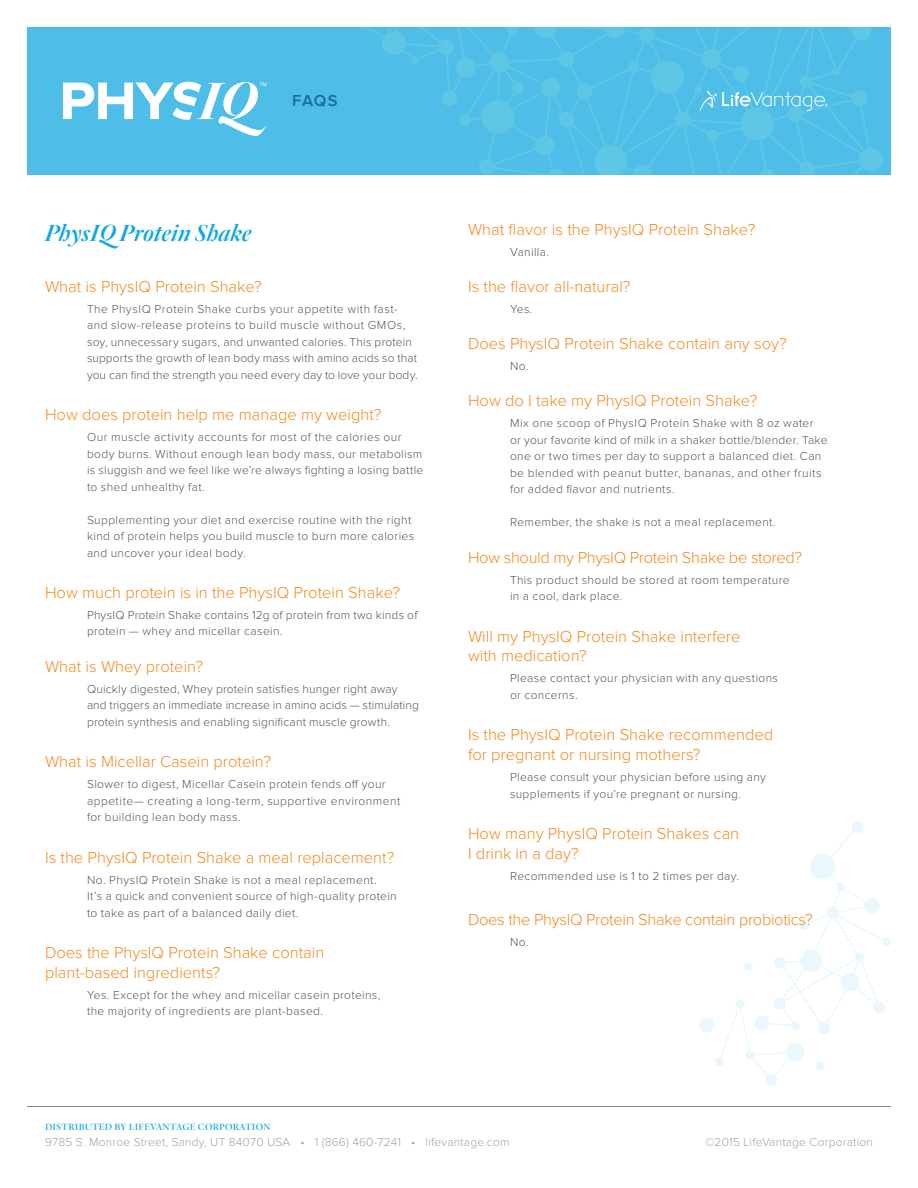
<style>
.page{position:relative;width:918px;height:1188px;background:#fff}
.page>*{position:absolute;margin:0;border:0;box-sizing:border-box;transform-origin:0 0}
.Section_Title{font:italic 600 24px "Quarto";letter-spacing:.015em;color:#14a8e0}
.QUESTION{font:300 16.5px/19.8px "Proxima Nova";color:#f28a20}
.QUESTION-2{font:300 16.5px "Proxima Nova";letter-spacing:-.02em;color:#f28a20}
.t1{font:600 16.5px "Proxima Nova";color:#196ba6}
.Answer_Body{font:300 12px/16.5px "Proxima Nova";letter-spacing:.03em;color:#535659}
.t2{font:300 12px "Proxima Nova";letter-spacing:.015em;color:#9da2a9}
.t3{font:500 9.45px "Quarto";letter-spacing:.02em;color:#14a8e0}
</style>
<div class="page">
<div style="left:27px;top:27px;width:864px;height:148px;background:#4ebde7"></div>
<hr style="left:27px;top:1106px;width:864px;height:1px;background:#535659">
<svg style="left:699px;top:821px;width:192px;height:265px"></svg>
<svg style="left:63px;top:82px;width:203px;height:54px"></svg>
<svg style="left:366px;top:27px;width:517px;height:148px"></svg>
<h2 class="t1" style="left:292px;top:93px;width:47px">FAQS</h2>
<p class="Section_Title" style="left:45px;top:217px;width:208px">PhysIQ Protein Shake</p>
<p class="QUESTION" style="left:45px;top:277px;width:218px">What is PhysIQ Protein Shake?</p>
<p class="Answer_Body" style="left:87px;top:301px;width:332px">The PhysIQ Protein Shake curbs your appetite with fast&shy;and slow-release proteins to build muscle without GMOs, soy, unnecessary sugars, and unwanted calories. This protein supports the growth of lean body mass with amino acids so that you can find the strength you need every day to love your body.</p>
<p class="QUESTION" style="left:45px;top:405px;width:338px">How does protein help me manage my weight?</p>
<p class="Answer_Body" style="left:87px;top:429px;width:338px">Our muscle activity accounts for most of the calories our body burns. Without enough lean body mass, our metabolism is sluggish and we feel like we’re always fighting a losing battle to shed unhealthy fat.</p>
<p class="Answer_Body" style="left:87px;top:512px;width:329px">Supplementing your diet and exercise routine with the right kind of protein helps you build muscle to burn more calories and uncover your ideal body.</p>
<p class="QUESTION" style="left:45px;top:583px;width:357px">How much protein is in the PhysIQ Protein Shake?</p>
<p class="Answer_Body" style="left:87px;top:607px;width:332px">PhysIQ Protein Shake contains 12g of protein from two kinds of protein — whey and micellar casein.</p>
<p class="QUESTION" style="left:45px;top:657px;width:160px">What is Whey protein?</p>
<p class="Answer_Body" style="left:87px;top:681px;width:333px">Quickly digested, Whey protein satisfies hunger right away and triggers an immediate increase in amino acids — stimulating protein synthesis and enabling significant muscle growth.</p>
<p class="QUESTION" style="left:45px;top:752px;width:227px">What is Micellar Casein protein?</p>
<p class="Answer_Body" style="left:87px;top:776px;width:315px">Slower to digest, Micellar Casein protein fends off your appetite— creating a long-term, supportive environment for building lean body mass.</p>
<p class="QUESTION" style="left:45px;top:848px;width:351px">Is the PhysIQ Protein Shake a meal replacement?</p>
<p class="Answer_Body" style="left:87px;top:872px;width:311px">No. PhysIQ Protein Shake is not a meal replacement.<br>It’s a quick and convenient source of high-quality protein to take as part of a balanced daily diet.</p>
<p class="QUESTION" style="left:45px;top:943px;width:281px">Does the PhysIQ Protein Shake contain plant-based ingredients?</p>
<p class="Answer_Body" style="left:87px;top:987px;width:295px">Yes. Except for the whey and micellar casein proteins, the majority of ingredients are plant-based.</p>
<p class="QUESTION" style="left:468px;top:220px;width:289px">What flavor is the PhysIQ Protein Shake?</p>
<p class="Answer_Body" style="left:510px;top:244px;width:41px">Vanilla.</p>
<p class="QUESTION" style="left:468px;top:277px;width:164px">Is the flavor all-natural?</p>
<p class="Answer_Body" style="left:510px;top:301px;width:24px">Yes.</p>
<p class="QUESTION" style="left:468px;top:334px;width:320px">Does PhysIQ Protein Shake contain any soy?</p>
<p class="Answer_Body" style="left:510px;top:358px;width:20px">No.</p>
<p class="QUESTION" style="left:468px;top:392px;width:291px">How do I take my PhysIQ Protein Shake?</p>
<p class="Answer_Body" style="left:510px;top:416px;width:319px">Mix one scoop of PhysIQ Protein Shake with 8 oz water or your favorite kind of milk in a shaker bottle/blender. Take one or two times per day to support a balanced diet. Can be blended with peanut butter, bananas, and other fruits for added flavor and nutrients.</p>
<p class="Answer_Body" style="left:510px;top:515px;width:267px">Remember, the shake is not a meal replacement.</p>
<p class="QUESTION-2" style="left:468px;top:550px;width:336px">How should my PhysIQ Protein Shake be stored?</p>
<p class="Answer_Body" style="left:510px;top:572px;width:281px">This product should be stored at room temperature in a cool, dark place.</p>
<p class="QUESTION" style="left:468px;top:627px;width:274px">Will my PhysIQ Protein Shake interfere with medication?</p>
<p class="Answer_Body" style="left:510px;top:671px;width:270px">Please contact your physician with any questions or concerns.</p>
<p class="QUESTION" style="left:468px;top:726px;width:307px">Is the PhysIQ Protein Shake recommended for pregnant or nursing mothers?</p>
<p class="Answer_Body" style="left:510px;top:769px;width:258px">Please consult your physician before using any supplements if you’re pregnant or nursing.</p>
<p class="QUESTION" style="left:468px;top:824px;width:273px">How many PhysIQ Protein Shakes can<br>I drink in a day?</p>
<p class="Answer_Body" style="left:510px;top:868px;width:231px">Recommended use is 1 to 2 times per day.</p>
<p class="QUESTION-2" style="left:468px;top:912px;width:346px">Does the PhysIQ Protein Shake contain probiotics?</p>
<p class="Answer_Body" style="left:510px;top:934px;width:20px">No.</p>
<p class="t3" style="left:45px;top:1121px;width:227px">DISTRIBUTED BY LIFEVANTAGE CORPORATION</p>
<p class="t2" style="left:45px;top:1137px;width:466px">9785 S. Monroe Street, Sandy, UT 84070 USA • 1 (866) 460-7241 • lifevantage.com</p>
<p class="t2" style="left:705px;top:1137px;width:169px">©2015 LifeVantage Corporation</p>
</div>
